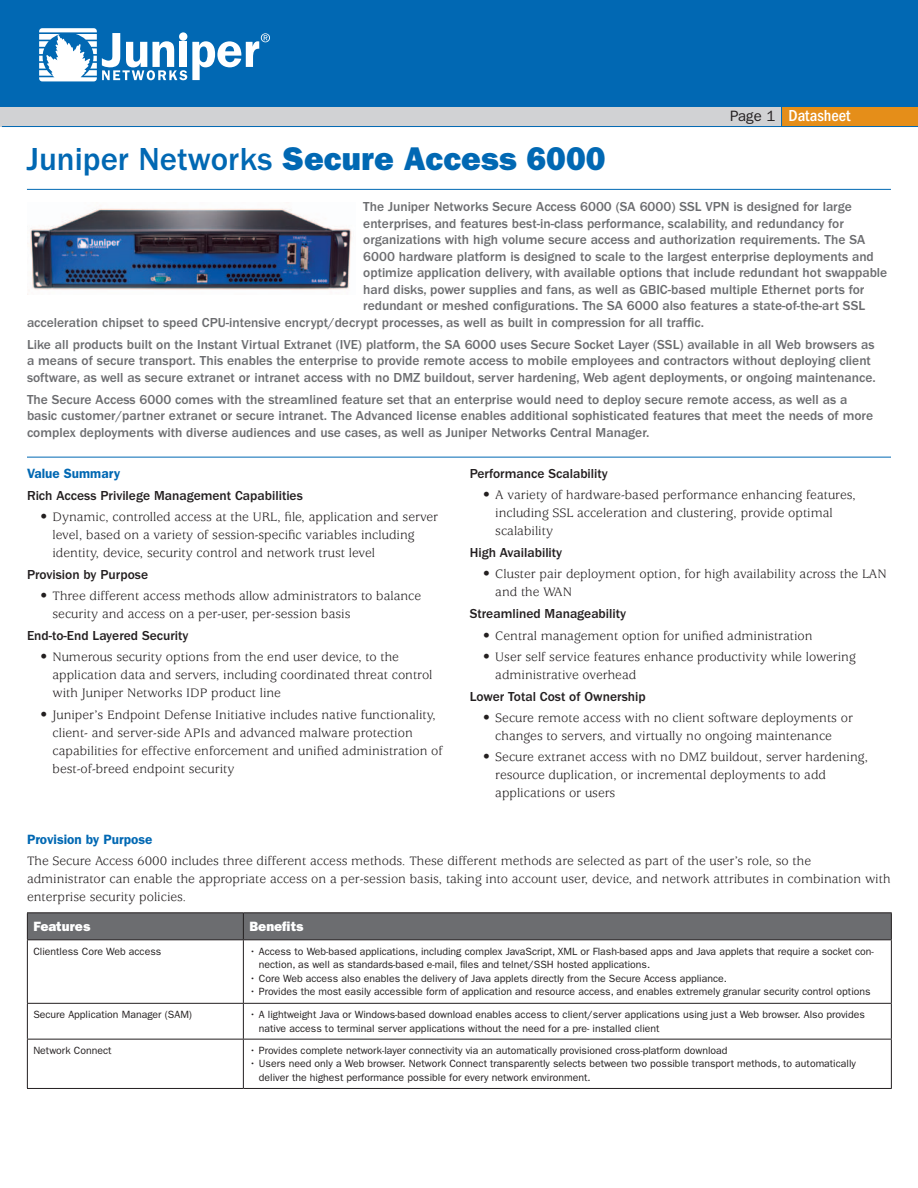
<style>
.page{position:relative;width:918px;height:1188px;background:#fff}
.page>*{position:absolute;margin:0;border:0;box-sizing:border-box;transform-origin:0 0}
.t1{font:33px "ITC Franklin Gothic Std Hvy";color:#0168b3}
.t2{font:500 condensed 16.5px "ITC Franklin Gothic Std";color:#fff}
.t3{font:15px "ITC Franklin Gothic Std";color:#231f20}
.t4{font:13.5px/18px "Usherwood Std";color:#231f20}
.t5{font:500 13.5px/16.5px "ITC Franklin Gothic Std";color:#6c6d70}
.t6{font:500 13.5px "ITC Franklin Gothic Std";color:#231f20}
.t7{font:600 13.5px "ITC Franklin Gothic Std";color:#0168b3}
.t8{font:13.5px "ITC Franklin Gothic Std Hvy";color:#fff}
.t9{font:10.5px/13.5px "ITC Franklin Gothic Std";color:#231f20}
.s1{font-family:"ITC Franklin Gothic Std";font-weight:500}
</style>
<div class="page">
<div style="left:0;top:97px;width:918px;height:29px;background:#d1d2d4"></div>
<div style="left:782px;top:96px;width:136px;height:30px;background:#e58e19"></div>
<div style="left:0;top:0;width:918px;height:107px;background:#0168b3"></div>
<svg style="left:39px;top:28px;width:231px;height:53px"></svg>
<svg style="left:781px;top:107px;width:1px;height:19px"></svg>
<hr style="left:2px;top:126px;width:916px;height:1px;background:#0168b3">
<hr style="left:27px;top:189px;width:864px;height:1px;background:#0168b3">
<hr style="left:27px;top:457px;width:864px;height:1px;background:#0168b3">
<hr style="left:27px;top:912px;width:216px;height:1px;background:#231f20">
<hr style="left:243px;top:912px;width:649px;height:1px;background:#231f20">
<div style="left:27px;top:913px;width:865px;height:26px;background:#6c6d70"></div>
<hr style="left:27px;top:939px;width:216px;height:1px;background:#231f20">
<hr style="left:27px;top:940px;width:1px;height:63px;background:#231f20">
<hr style="left:243px;top:939px;width:649px;height:1px;background:#231f20">
<hr style="left:243px;top:940px;width:1px;height:63px;background:#231f20">
<hr style="left:891px;top:940px;width:1px;height:63px;background:#231f20">
<hr style="left:27px;top:1003px;width:216px;height:1px;background:#231f20">
<hr style="left:27px;top:1004px;width:1px;height:35px;background:#231f20">
<hr style="left:243px;top:1003px;width:649px;height:1px;background:#231f20">
<hr style="left:243px;top:1004px;width:1px;height:35px;background:#231f20">
<hr style="left:891px;top:1004px;width:1px;height:35px;background:#231f20">
<hr style="left:27px;top:1039px;width:216px;height:1px;background:#231f20">
<hr style="left:27px;top:1040px;width:1px;height:48px;background:#231f20">
<hr style="left:243px;top:1039px;width:649px;height:1px;background:#231f20">
<hr style="left:243px;top:1040px;width:1px;height:48px;background:#231f20">
<hr style="left:891px;top:1040px;width:1px;height:48px;background:#231f20">
<hr style="left:27px;top:1088px;width:216px;height:1px;background:#231f20">
<hr style="left:243px;top:1088px;width:649px;height:1px;background:#231f20">
<img style="left:27px;top:208px;width:325px;height:82px">
<p class="t3" style="left:730px;top:107px;width:33px">Page</p>
<p class="t2" style="left:788px;top:106px;width:64px">Datasheet</p>
<h1 class="t1" style="left:27px;top:139px;width:580px"><span class="s1">Juniper Networks</span> Secure Access 6000</h1>
<p class="t5" style="left:363px;top:199px;width:490px">The Juniper Networks Secure Access 6000 (SA 6000) SSL VPN is designed for large</p>
<p class="t5" style="left:363px;top:215px;width:482px">enterprises, and features best-in-class performance, scalability, and redundancy for</p>
<p class="t5" style="left:363px;top:232px;width:503px">organizations with high volume secure access and authorization requirements. The SA</p>
<p class="t5" style="left:363px;top:248px;width:512px">6000 hardware platform is designed to scale to the largest enterprise deployments and</p>
<p class="t5" style="left:363px;top:265px;width:526px">optimize application delivery, with available options that include redundant hot swappable</p>
<p class="t5" style="left:363px;top:281px;width:503px">hard disks, power supplies and fans, as well as GBIC-based multiple Ethernet ports for</p>
<p class="t5" style="left:363px;top:298px;width:503px">redundant or meshed configurations. The SA 6000 also features a state-of-the-art SSL</p>
<p class="t5" style="left:27px;top:314px;width:679px">acceleration chipset to speed CPU-intensive encrypt/decrypt processes, as well as built in compression for all traffic.</p>
<p class="t5" style="left:27px;top:336px;width:850px">Like all products built on the Instant Virtual Extranet (IVE) platform, the SA 6000 uses Secure Socket Layer (SSL) available in all Web browsers as a means of secure transport. This enables the enterprise to provide remote access to mobile employees and contractors without deploying client software, as well as secure extranet or intranet access with no DMZ buildout, server hardening, Web agent deployments, or ongoing maintenance.</p>
<p class="t5" style="left:27px;top:391px;width:848px">The Secure Access 6000 comes with the streamlined feature set that an enterprise would need to deploy secure remote access, as well as a basic customer/partner extranet or secure intranet. The Advanced license enables additional sophisticated features that meet the needs of more complex deployments with diverse audiences and use cases, as well as Juniper Networks Central Manager.</p>
<p class="t7" style="left:27px;top:465px;width:95px">Value Summary</p>
<p class="t6" style="left:27px;top:488px;width:277px">Rich Access Privilege Management Capabilities</p>
<p class="t4" style="left:53px;top:509px;width:387px;text-indent:-12px">• Dynamic, controlled access at the URL, file, application and server level, based on a variety of session-specific variables including identity, device, security control and network trust level</p>
<p class="t6" style="left:27px;top:567px;width:123px">Provision by Purpose</p>
<p class="t4" style="left:53px;top:588px;width:370px;text-indent:-12px">• Three different access methods allow administrators to balance security and access on a per-user, per-session basis</p>
<p class="t6" style="left:27px;top:628px;width:163px">End-to-End Layered Security</p>
<p class="t4" style="left:53px;top:649px;width:382px;text-indent:-12px">• Numerous security options from the end user device, to the application data and servers, including coordinated threat control with Juniper Networks IDP product line</p>
<p class="t4" style="left:53px;top:706px;width:392px;text-indent:-12px">• Juniper’s Endpoint Defense Initiative includes native functionality, client- and server-side APIs and advanced malware protection capabilities for effective enforcement and unified administration of best-of-breed endpoint security</p>
<p class="t6" style="left:470px;top:466px;width:140px">Performance Scalability</p>
<p class="t4" style="left:495px;top:487px;width:362px;text-indent:-12px">• A variety of hardware-based performance enhancing features, including SSL acceleration and clustering, provide optimal scalability</p>
<p class="t6" style="left:470px;top:545px;width:94px">High Availability</p>
<p class="t4" style="left:495px;top:566px;width:393px;text-indent:-12px">• Cluster pair deployment option, for high availability across the LAN and the WAN</p>
<p class="t6" style="left:470px;top:606px;width:158px">Streamlined Manageability</p>
<p class="t4" style="left:483px;top:627px;width:331px">• Central management option for unified administration</p>
<p class="t4" style="left:495px;top:648px;width:362px;text-indent:-12px">• User self service features enhance productivity while lowering administrative overhead</p>
<p class="t6" style="left:470px;top:689px;width:177px">Lower Total Cost of Ownership</p>
<p class="t4" style="left:495px;top:709px;width:359px;text-indent:-12px">• Secure remote access with no client software deployments or changes to servers, and virtually no ongoing maintenance</p>
<p class="t4" style="left:495px;top:748px;width:375px;text-indent:-12px">• Secure extranet access with no DMZ buildout, server hardening, resource duplication, or incremental deployments to add applications or users</p>
<p class="t7" style="left:27px;top:831px;width:127px">Provision by Purpose</p>
<p class="t4" style="left:27px;top:852px;width:865px">The Secure Access 6000 includes three different access methods. These different methods are selected as part of the user’s role, so the administrator can enable the appropriate access on a per-session basis, taking into account user, device, and network attributes in combination with enterprise security policies.</p>
<p class="t8" style="left:33px;top:918px;width:58px">Features</p>
<p class="t8" style="left:249px;top:918px;width:55px">Benefits</p>
<p class="t9" style="left:33px;top:944px;width:129px">Clientless Core Web access</p>
<p class="t9" style="left:259px;top:944px;width:616px;text-indent:-9px">• Access to Web-based applications, including complex JavaScript, XML or Flash-based apps and Java applets that require a socket con&shy;nection, as well as standards-based e-mail, files and telnet/SSH hosted applications.</p>
<p class="t9" style="left:249px;top:971px;width:479px">• Core Web access also enables the delivery of Java applets directly from the Secure Access appliance.</p>
<p class="t9" style="left:249px;top:985px;width:623px">• Provides the most easily accessible form of application and resource access, and enables extremely granular security control options</p>
<p class="t9" style="left:33px;top:1008px;width:160px">Secure Application Manager (SAM)</p>
<p class="t9" style="left:259px;top:1008px;width:608px;text-indent:-9px">• A lightweight Java or Windows-based download enables access to client/server applications using just a Web browser. Also provides native access to terminal server applications without the need for a pre- installed client</p>
<p class="t9" style="left:33px;top:1044px;width:80px">Network Connect</p>
<p class="t9" style="left:249px;top:1044px;width:480px">• Provides complete network-layer connectivity via an automatically provisioned cross-platform download</p>
<p class="t9" style="left:259px;top:1057px;width:599px;text-indent:-9px">• Users need only a Web browser. Network Connect transparently selects between two possible transport methods, to automatically deliver the highest performance possible for every network environment.</p>
</div>
